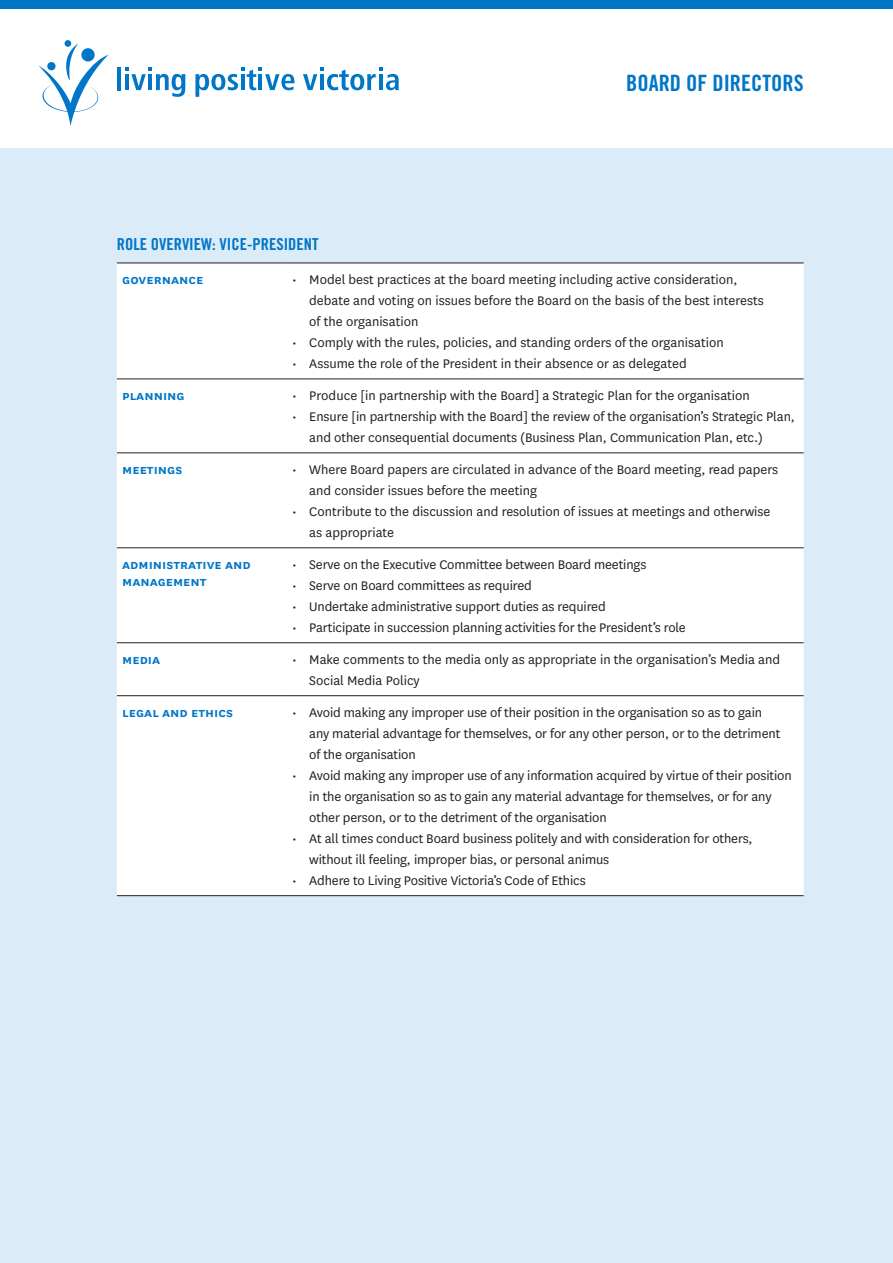
<style>
.page{position:relative;width:893px;height:1263px;background:#fff}
.page>*{position:absolute;margin:0;border:0;box-sizing:border-box;transform-origin:0 0}
.t1{font:22.5px "Trade Gothic LT Std Bd Cn 20";color:#0076c8}
.t2{font:16.5px "Trade Gothic LT Std Bd Cn 20";color:#0076c8}
.t3{font:14.7px/21px "National";letter-spacing:-.01em;color:#231f20}
.t4{font:600 14.7px/16.5px "National";color:#0076c8}
</style>
<div class="page">
<div style="left:0;top:149px;width:893px;height:1114px;background:#dbebf8"></div>
<hr style="left:117px;top:67px;width:4px;height:23px;background:#0076c8">
<svg style="left:125px;top:67px;width:60px;height:30px"></svg>
<svg style="left:195px;top:67px;width:99px;height:30px"></svg>
<svg style="left:303px;top:67px;width:96px;height:23px"></svg>
<div style="left:64px;top:40px;width:7px;height:7px;background:#0076c8;border-radius:50%"></div>
<svg style="left:38px;top:43px;width:71px;height:83px"></svg>
<div style="left:0;top:0;width:893px;height:9px;background:#0076c8"></div>
<div style="left:117px;top:264px;width:687px;height:631px;background:#fff"></div>
<hr style="left:287px;top:263px;width:517px;height:1px;background:#231f20">
<hr style="left:287px;top:378px;width:517px;height:1px;background:#231f20">
<hr style="left:287px;top:452px;width:517px;height:1px;background:#231f20">
<hr style="left:287px;top:547px;width:517px;height:1px;background:#231f20">
<hr style="left:287px;top:642px;width:517px;height:1px;background:#231f20">
<hr style="left:287px;top:695px;width:517px;height:1px;background:#231f20">
<hr style="left:287px;top:895px;width:517px;height:1px;background:#231f20">
<hr style="left:117px;top:263px;width:170px;height:1px;background:#231f20">
<hr style="left:117px;top:378px;width:170px;height:1px;background:#231f20">
<hr style="left:117px;top:452px;width:170px;height:1px;background:#231f20">
<hr style="left:117px;top:547px;width:170px;height:1px;background:#231f20">
<hr style="left:117px;top:642px;width:170px;height:1px;background:#231f20">
<hr style="left:117px;top:695px;width:170px;height:1px;background:#231f20">
<hr style="left:117px;top:895px;width:170px;height:1px;background:#231f20">
<h1 class="t1" style="left:626px;top:69px;width:179px">BOARD OF DIRECTORS</h1>
<p class="t2" style="left:117px;top:234px;width:203px">ROLE OVERVIEW: VICE-PRESIDENT</p>
<p class="t4" style="left:122px;top:271px;width:83px">Governance</p>
<p class="t3" style="left:309px;top:269px;width:456px;text-indent:-17px">• Model best practices at the board meeting including active consideration, debate and voting on issues before the Board on the basis of the best interests of the organisation</p>
<p class="t3" style="left:292px;top:332px;width:433px">• Comply with the rules, policies, and standing orders of the organisation</p>
<p class="t3" style="left:292px;top:353px;width:396px">• Assume the role of the President in their absence or as delegated</p>
<p class="t4" style="left:122px;top:387px;width:62px">Planning</p>
<p class="t3" style="left:292px;top:385px;width:459px">• Produce [in partnership with the Board] a Strategic Plan for the organisation</p>
<p class="t3" style="left:309px;top:406px;width:487px;text-indent:-17px">• Ensure [in partnership with the Board] the review of the organisation’s Strategic Plan, and other consequential documents (Business Plan, Communication Plan, etc.)</p>
<p class="t4" style="left:122px;top:461px;width:62px">Meetings</p>
<p class="t3" style="left:309px;top:459px;width:470px;text-indent:-17px">• Where Board papers are circulated in advance of the Board meeting, read papers and consider issues before the meeting</p>
<p class="t3" style="left:309px;top:501px;width:463px;text-indent:-17px">• Contribute to the discussion and resolution of issues at meetings and otherwise as appropriate</p>
<p class="t4" style="left:122px;top:555px;width:130px">Adm inistrative and<br>Managem ent</p>
<p class="t3" style="left:292px;top:554px;width:356px">• Serve on the Executive Committee between Board meetings</p>
<p class="t3" style="left:292px;top:575px;width:241px">• Serve on Board committees as required</p>
<p class="t3" style="left:292px;top:596px;width:315px">• Undertake administrative support duties as required</p>
<p class="t3" style="left:292px;top:617px;width:395px">• Participate in succession planning activities for the President’s role</p>
<p class="t4" style="left:122px;top:650px;width:40px">Media</p>
<p class="t3" style="left:309px;top:649px;width:472px;text-indent:-17px">• Make comments to the media only as appropriate in the organisation’s Media and<br>Social Media Policy</p>
<p class="t4" style="left:122px;top:703px;width:112px">Legal and Ethics</p>
<p class="t3" style="left:309px;top:701px;width:473px;text-indent:-17px">• Avoid making any improper use of their position in the organisation so as to gain any material advantage for themselves, or for any other person, or to the detriment of the organisation</p>
<p class="t3" style="left:309px;top:764px;width:484px;text-indent:-17px">• Avoid making any improper use of any information acquired by virtue of their position in the organisation so as to gain any material advantage for themselves, or for any other person, or to the detriment of the organisation</p>
<p class="t3" style="left:309px;top:827px;width:445px;text-indent:-17px">• At all times conduct Board business politely and with consideration for others, without ill feeling, improper bias, or personal animus</p>
<p class="t3" style="left:292px;top:869px;width:295px">• Adhere to Living Positive Victoria’s Code of Ethics</p>
</div>
